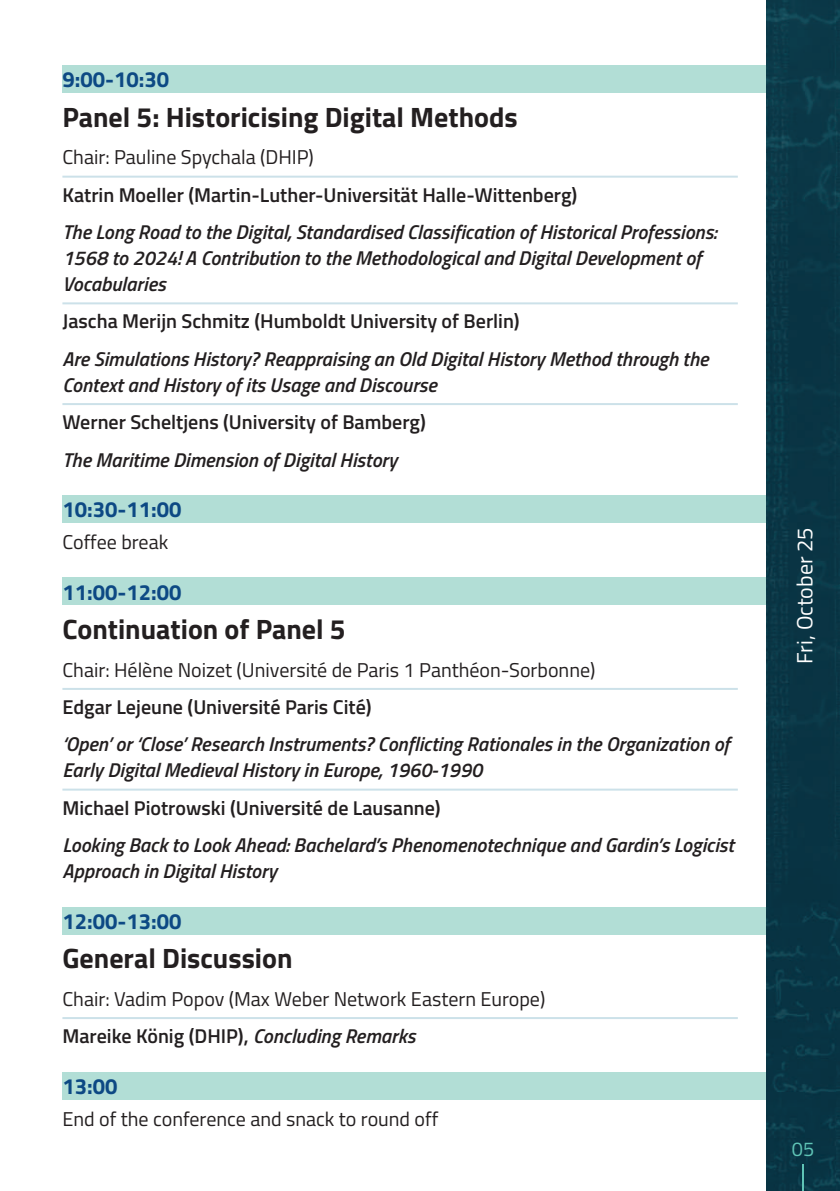
<style>
.page{position:relative;width:840px;height:1191px;background:#fff}
.page>*{position:absolute;margin:0;border:0;box-sizing:border-box;transform-origin:0 0}
.t1{font:700 28px "Titillium Web";color:#231f20}
.t2{font:700 22px "Titillium Web";color:#0d4984}
.t3{font:22px "Titillium Web";color:#fff}
.t4{font:italic 600 20px/26px "Titillium Web";color:#231f20}
.t5{font:600 20px "Titillium Web";color:#231f20}
.t6{font:20px/37.4px "Titillium Web";color:#231f20}
.t7{font:20px "Titillium Web";color:#5fc4b6}
.s1{font-weight:600}
.s2{font-weight:600;font-style:italic}
</style>
<div class="page">
<img style="left:765px;top:0;width:74px;height:1191px">
<svg style="left:802px;top:1164px;width:1px;height:27px"></svg>
<div style="left:62px;top:65px;width:703px;height:28px;background:#b2ded6"></div>
<hr style="left:62px;top:176px;width:675px;height:2px;background:#cce1e9">
<hr style="left:62px;top:302px;width:675px;height:2px;background:#cce1e9">
<hr style="left:62px;top:403px;width:675px;height:2px;background:#cce1e9">
<div style="left:62px;top:495px;width:703px;height:28px;background:#b2ded6"></div>
<div style="left:62px;top:577px;width:703px;height:28px;background:#b2ded6"></div>
<hr style="left:62px;top:688px;width:675px;height:2px;background:#cce1e9">
<hr style="left:62px;top:788px;width:675px;height:2px;background:#cce1e9">
<div style="left:62px;top:906px;width:703px;height:28px;background:#b2ded6"></div>
<hr style="left:62px;top:1017px;width:675px;height:2px;background:#cce1e9">
<div style="left:62px;top:1071px;width:703px;height:28px;background:#b2ded6"></div>
<p class="t2" style="left:62px;top:63px;width:108px">9:00-10:30</p>
<h1 class="t1" style="left:62px;top:96px;width:456px">Panel 5: Historicising Digital Methods</h1>
<p class="t6" style="left:62px;top:138px;width:253px">Chair: Pauline Spychala (DHIP)</p>
<p class="t5" style="left:62px;top:180px;width:516px">Katrin Moeller (Martin-Luther-Universität Halle-Wittenberg)</p>
<p class="t4" style="left:62px;top:218px;width:655px">The Long Road to the Digital, Standardised Classification of Historical Professions:<br>1568 to 2024! A Contribution to the Methodological and Digital Development of<br>Vocabularies</p>
<p class="t5" style="left:62px;top:306px;width:458px">Jascha Merijn Schmitz (Humboldt University of Berlin)</p>
<p class="t4" style="left:62px;top:345px;width:647px">Are Simulations History? Reappraising an Old Digital History Method through the<br>Context and History of its Usage and Discourse</p>
<p class="t5" style="left:62px;top:407px;width:365px">Werner Scheltjens (University of Bamberg)</p>
<p class="t4" style="left:62px;top:445px;width:336px">The Maritime Dimension of Digital History</p>
<p class="t2" style="left:62px;top:492px;width:120px">10:30-11:00</p>
<p class="t6" style="left:62px;top:522px;width:107px">Coffee break</p>
<p class="t2" style="left:62px;top:575px;width:120px">11:00-12:00</p>
<h1 class="t1" style="left:62px;top:608px;width:284px">Continuation of Panel 5</h1>
<p class="t6" style="left:62px;top:650px;width:534px">Chair: Hélène Noizet (Université de Paris 1 Panthéon-Sorbonne)</p>
<p class="t5" style="left:62px;top:692px;width:310px">Edgar Lejeune (Université Paris Cité)</p>
<p class="t4" style="left:62px;top:730px;width:668px">‘Open’ or ‘Close’ Research Instruments? Conflicting Rationales in the Organization of<br>Early Digital Medieval History in Europe, 1960-1990</p>
<p class="t5" style="left:62px;top:792px;width:379px">Michael Piotrowski (Université de Lausanne)</p>
<p class="t4" style="left:62px;top:831px;width:672px">Looking Back to Look Ahead: Bachelard’s Phenomenotechnique and Gardin’s Logicist<br>Approach in Digital History</p>
<p class="t2" style="left:62px;top:904px;width:120px">12:00-13:00</p>
<h1 class="t1" style="left:62px;top:937px;width:231px">General Discussion</h1>
<p class="t6" style="left:62px;top:979px;width:484px">Chair: Vadim Popov (Max Weber Network Eastern Europe)<br><span class="s1">Mareike König (DHIP),</span> <span class="s2">Concluding Remarks</span></p>
<p class="t2" style="left:62px;top:1069px;width:56px">13:00</p>
<p class="t6" style="left:62px;top:1098px;width:377px">End of the conference and snack to round off</p>
<p class="t3" style="left:788px;top:664px;width:138px;rotate:-90deg">Fri, October 25</p>
<p class="t7" style="left:791px;top:1134px;width:24px">05</p>
</div>
